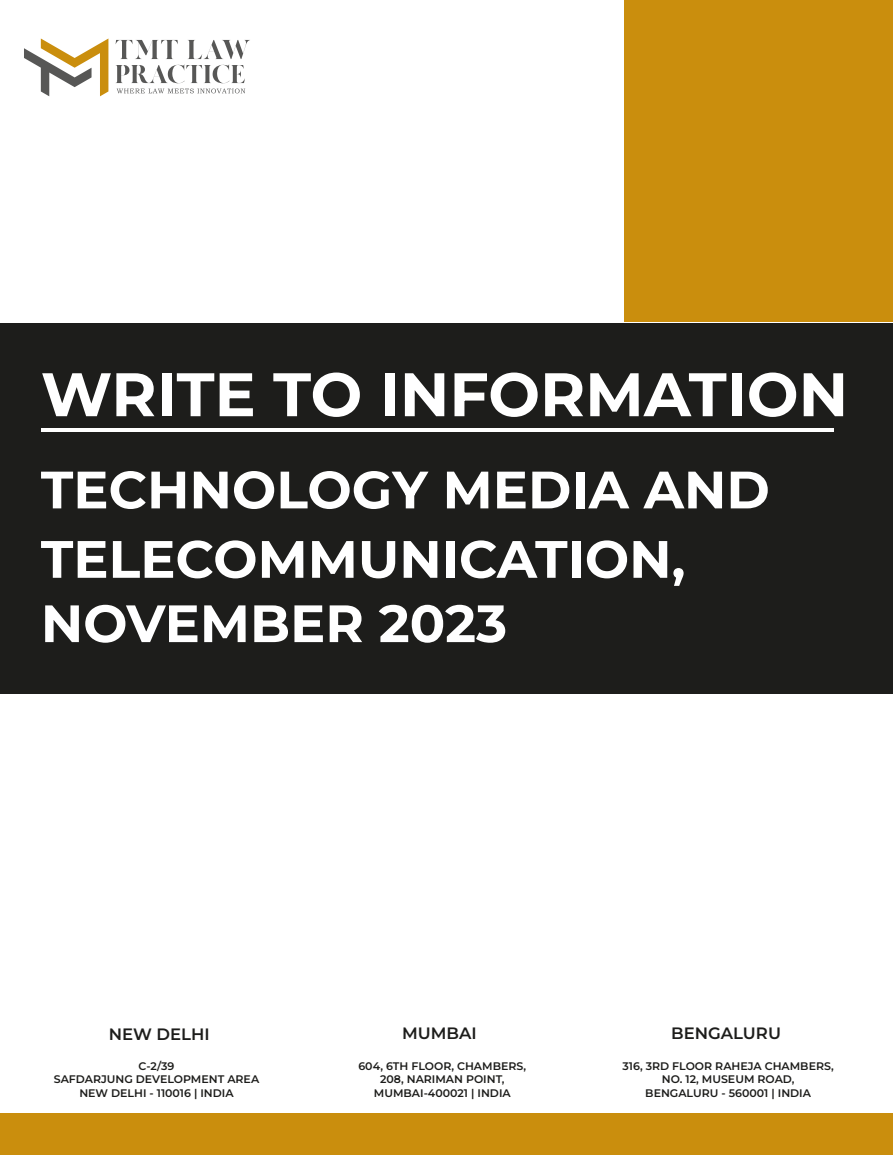
<style>
.page{position:relative;width:893px;height:1155px;background:#fff}
.page>*{position:absolute;margin:0;border:0;box-sizing:border-box;transform-origin:0 0}
.t1{font:700 61.35px "Montserrat";color:#fff}
.t2{font:700 52.5px/69.4px "Montserrat";color:#fff}
.t3{font:700 52.43px "Montserrat";color:#fff}
.t4{font:600 16.48px "Montserrat";color:#1d1d1b}
.t5{font:600 10.99px/13.2px "Montserrat";color:#1d1d1b;text-align:center}
</style>
<div class="page">
<div style="left:624px;top:0;width:268px;height:322px;background:#ca8e0d"></div>
<svg style="left:24px;top:39px;width:84px;height:57px"></svg>
<svg style="left:115px;top:40px;width:135px;height:53px"></svg>
<div style="left:0;top:323px;width:892px;height:371px;background:#1d1d1b"></div>
<div style="left:0;top:1113px;width:892px;height:42px;background:#ca8e0d"></div>
<hr style="left:41px;top:429px;width:793px;height:3px;background:#fff">
<h1 class="t1" style="left:41px;top:368px;width:808px">WRITE TO INFORMATION</h1>
<h2 class="t2" style="left:41px;top:458px;width:730px">TECHNOLOGY MEDIA AND<br>TELECOMMUNICATION,</h2>
<h3 class="t3" style="left:41px;top:601px;width:468px">NOVEMBER 2023</h3>
<h3 class="t4" style="left:109px;top:1026px;width:102px">NEW DELHI</h3>
<h3 class="t4" style="left:402px;top:1026px;width:76px">MUMBAI</h3>
<h3 class="t4" style="left:671px;top:1026px;width:111px">BENGALURU</h3>
<p class="t5" style="left:54px;top:1060px;width:207px">C-2/39<br>SAFDARJUNG DEVELOPMENT AREA<br>NEW DELHI - 110016 | INDIA</p>
<p class="t5" style="left:358px;top:1060px;width:169px">604, 6TH FLOOR, CHAMBERS,<br>208, NARIMAN POINT,<br>MUMBAI-400021 | INDIA</p>
<p class="t5" style="left:622px;top:1060px;width:213px">316, 3RD FLOOR RAHEJA CHAMBERS,<br>NO. 12, MUSEUM ROAD,<br>BENGALURU - 560001 | INDIA</p>
</div>
